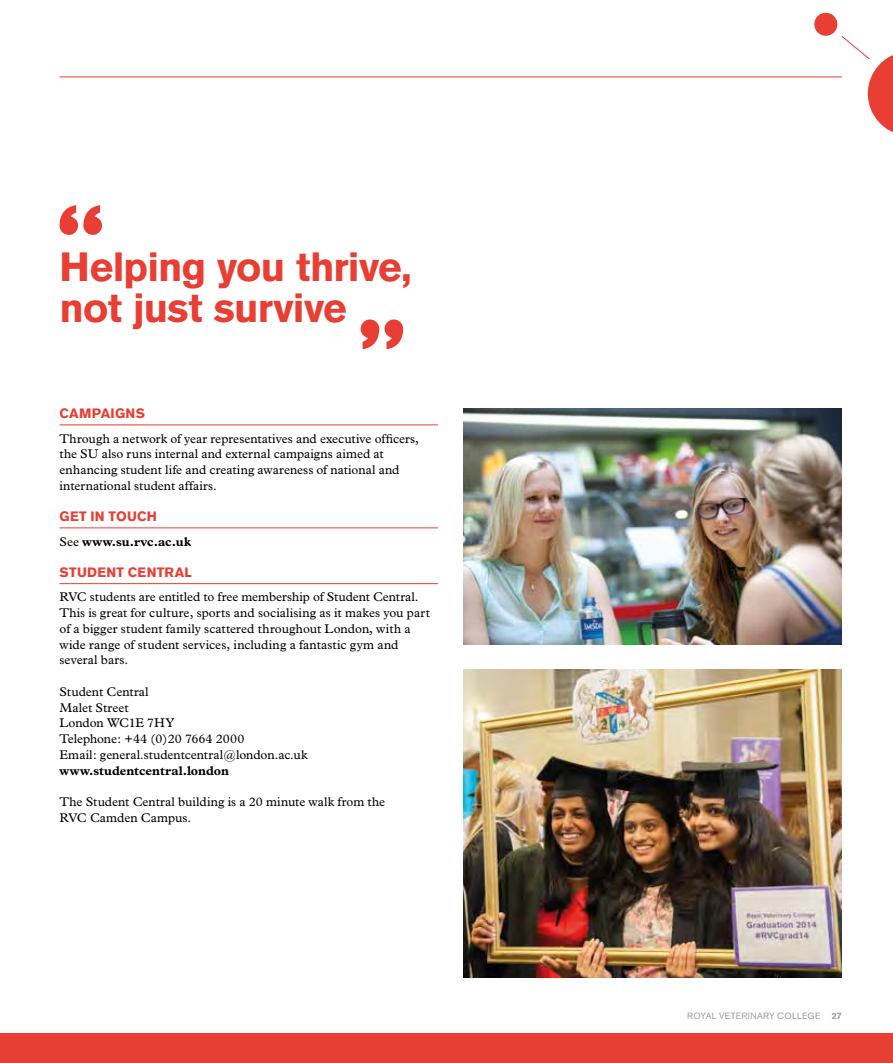
<style>
.page{position:relative;width:893px;height:1063px;background:#fff}
.page>*{position:absolute;margin:0;border:0;box-sizing:border-box;transform-origin:0 0}
.t1{font:700 40.5px/40.5px "Akzidenz Grotesk Std";letter-spacing:-.02em;color:#e83e33}
.t2{font:700 13.5px "Akzidenz Grotesk Std";letter-spacing:.02em;color:#e83e33}
.t3{font:12.75px/15.8px "Plantin";letter-spacing:.005em;color:#000}
.t4{font:700 12.75px "Plantin";color:#000}
.t5{font:700 12.75px "Plantin";letter-spacing:.02em;color:#000}
.t6{font:9px "Akzidenz Grotesk Std";letter-spacing:.03em;color:#9d9d9c}
.s1{font-weight:400}
.s2{font-weight:700}
</style>
<div class="page">
<div style="left:814px;top:13px;width:23px;height:23px;background:#e83e33;border-radius:50%"></div>
<svg style="left:841px;top:36px;width:52px;height:97px"></svg>
<div style="left:0;top:1033px;width:893px;height:30px;background:#e83e33"></div>
<hr style="left:60px;top:77px;width:782px;height:1px;background:#e83e33">
<hr style="left:60px;top:425px;width:378px;height:1px;background:#e83e33">
<hr style="left:60px;top:528px;width:378px;height:1px;background:#e83e33">
<hr style="left:60px;top:583px;width:378px;height:1px;background:#e83e33">
<img style="left:463px;top:408px;width:379px;height:236px">
<img style="left:463px;top:670px;width:379px;height:308px">
<svg style="left:60px;top:205px;width:42px;height:30px"></svg>
<svg style="left:360px;top:319px;width:43px;height:30px"></svg>
<h1 class="t1" style="left:60px;top:247px;width:354px">Helping you thrive, not just survive</h1>
<p class="t2" style="left:60px;top:406px;width:87px">CAMPAIGNS</p>
<p class="t3" style="left:60px;top:430px;width:361px">Through a network of year representatives and executive officers, the SU also runs internal and external campaigns aimed at enhancing student life and creating awareness of national and international student affairs.</p>
<p class="t2" style="left:60px;top:509px;width:99px">GET IN TOUCH</p>
<p class="t5" style="left:60px;top:534px;width:133px"><span class="s1">See</span> www.su.rvc.ac.uk</p>
<p class="t2" style="left:60px;top:565px;width:134px">STUDENT CENTRAL</p>
<p class="t3" style="left:60px;top:589px;width:372px">RVC students are entitled to free membership of Student Central.<br>This is great for culture, sports and socialising as it makes you part of a bigger student family scattered throughout London, with a wide range of student services, including a fantastic gym and several bars.</p>
<p class="t3" style="left:60px;top:684px;width:250px">Student Central<br>Malet Street<br>London WC1E 7HY<br>Telephone: +44 (0)20 7664 2000<br>Email: general.studentcentral@london.ac.uk</p>
<p class="t4" style="left:60px;top:763px;width:171px">www.studentcentral.london</p>
<p class="t3" style="left:60px;top:794px;width:327px">The Student Central building is a 20 minute walk from the<br>RVC Camden Campus.</p>
<p class="t6" style="left:687px;top:1010px;width:156px">ROYAL VETERINARY COLLEGE <span class="s2">27</span></p>
</div>
